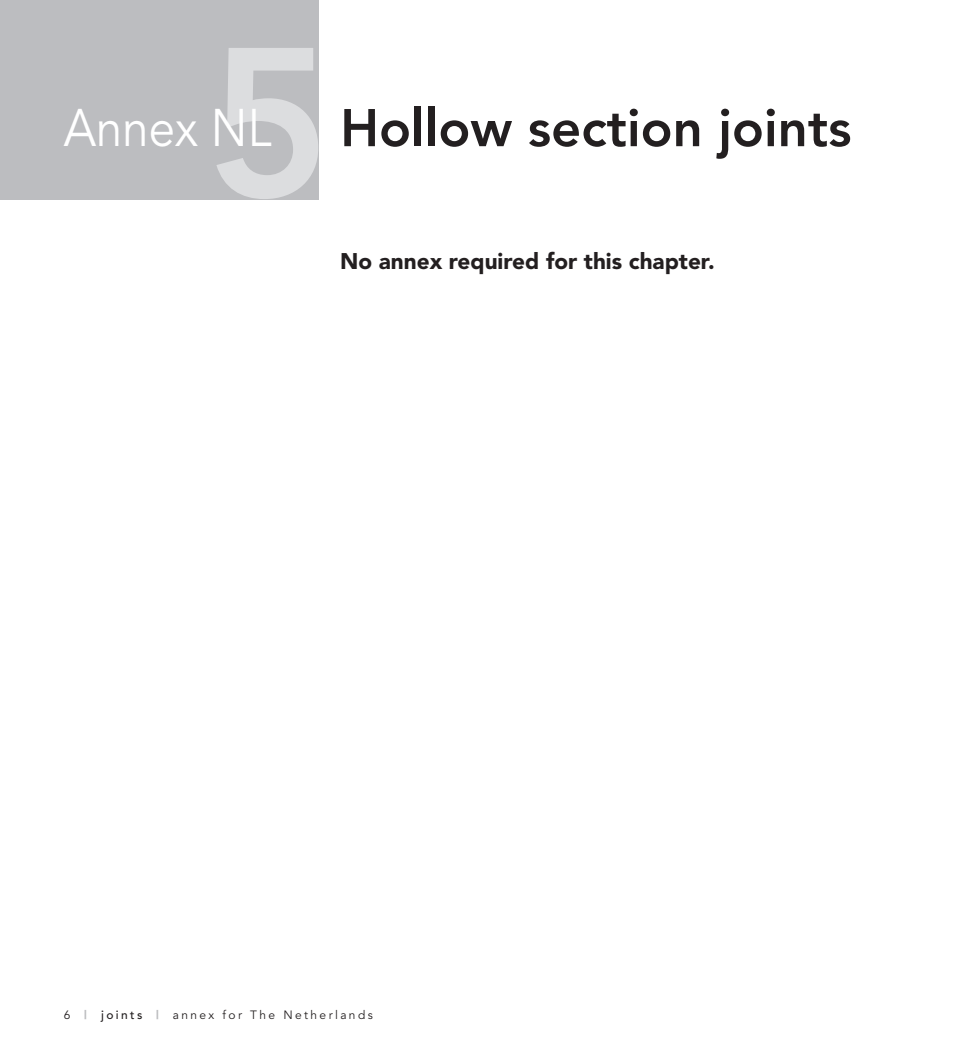
<style>
.page{position:relative;width:978px;height:1063px;background:#fff}
.page>*{position:absolute;margin:0;border:0;box-sizing:border-box;transform-origin:0 0}
.t1{font:800 52.5px "Avenir";color:#231f20}
.t2{font:52.5px "Avenir";color:#fff;scale:.9 1}
.t3{font:900 22.5px "Avenir";color:#231f20}
.t4{font:12px "Avenir";letter-spacing:.2em;color:#231f20}
.s1{font-weight:400;color:#e6e7e9}
.s2{font-weight:900;color:#bcbdc0}
.s3{font-weight:500}
</style>
<div class="page">
<div style="left:0;top:0;width:318px;height:199px;background:#bcbdc0"></div>
<svg style="left:216px;top:48px;width:102px;height:151px"></svg>
<h1 class="t1" style="left:88px;top:97px;width:765px"><span class="s1">A nex NL</span> Hollow section joints</h1>
<h1 class="t2" style="left:64px;top:98px;width:232px">Annex NL</h1>
<h2 class="t3" style="left:340px;top:247px;width:376px">No annex required for this chapter.</h2>
<p class="t4" style="left:64px;top:1007px;width:311px">6 <span class="s2">|</span> <span class="s3">joints</span> <span class="s2">|</span> annex for The Netherlands</p>
</div>
